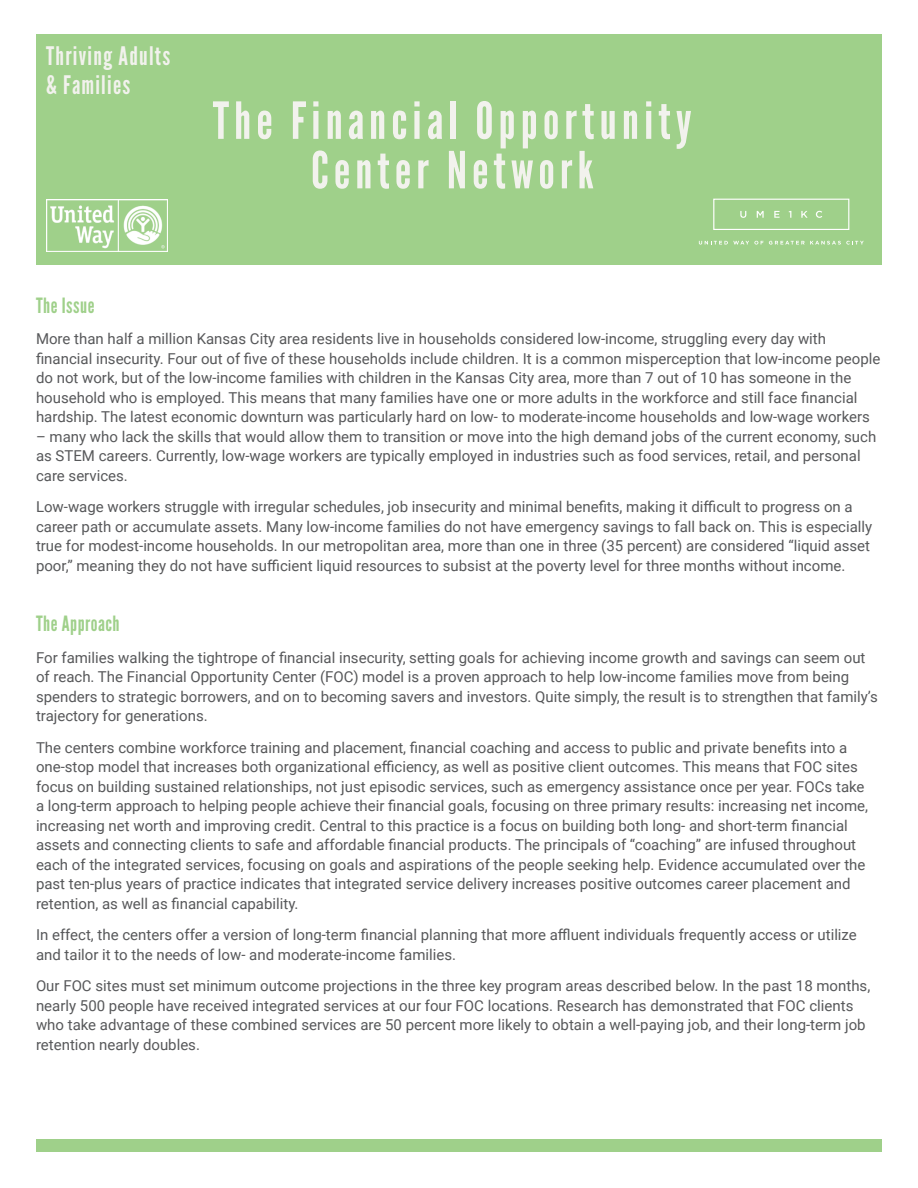
<style>
.page{position:relative;width:918px;height:1188px;background:#fff}
.page>*{position:absolute;margin:0;border:0;box-sizing:border-box;transform-origin:0 0}
.t1{font:51px "League Gothic";letter-spacing:.1em;color:#f2f2ed}
.t2{font:25.5px/28.5px "League Gothic";letter-spacing:.05em;color:#f2f2ed}
.t3{font:21px "League Gothic";letter-spacing:.025em;color:#9fd08a}
.t4{font:15px/19.5px "Roboto";color:#57585a}
</style>
<div class="page">
<div style="left:36px;top:1139px;width:846px;height:13px;background:#9fd08a"></div>
<div style="left:36px;top:34px;width:846px;height:231px;background:#9fd08a"></div>
<div style="left:713px;top:199px;width:136px;height:31px;border:1px solid #fff"></div>
<svg style="left:740px;top:211px;width:6px;height:7px"></svg>
<svg style="left:757px;top:211px;width:7px;height:7px"></svg>
<svg style="left:774px;top:211px;width:6px;height:7px"></svg>
<svg style="left:801px;top:211px;width:7px;height:7px"></svg>
<svg style="left:816px;top:211px;width:6px;height:7px"></svg>
<svg style="left:699px;top:241px;width:64px;height:4px"></svg>
<svg style="left:769px;top:241px;width:95px;height:4px"></svg>
<img style="left:47px;top:200px;width:121px;height:51px">
<p class="t2" style="left:46px;top:42px;width:126px">Thriving Adults &amp; Families</p>
<p class="t1" style="left:213px;top:90px;width:480px">The Financial Opportunity</p>
<p class="t1" style="left:311px;top:140px;width:284px">Center Network</p>
<p class="t3" style="left:36px;top:293px;width:60px">The Issue</p>
<p class="t4" style="left:36px;top:329px;width:846px">More than half a million Kansas City area residents live in households considered low-income, struggling every day with financial insecurity. Four out of five of these households include children. It is a common misperception that low-income people do not work, but of the low-income families with children in the Kansas City area, more than 7 out of 10 has someone in the household who is employed. This means that many families have one or more adults in the workforce and still face financial hardship. The latest economic downturn was particularly hard on low- to moderate-income households and low-wage workers</p>
<p class="t4" style="left:36px;top:426px;width:842px">– many who lack the skills that would allow them to transition or move into the high demand jobs of the current economy, such as STEM careers. Currently, low-wage workers are typically employed in industries such as food services, retail, and personal care services.</p>
<p class="t4" style="left:36px;top:497px;width:838px">Low-wage workers struggle with irregular schedules, job insecurity and minimal benefits, making it difficult to progress on a career path or accumulate assets. Many low-income families do not have emergency savings to fall back on. This is especially true for modest-income households. In our metropolitan area, more than one in three (35 percent) are considered “liquid asset poor,” meaning they do not have sufficient liquid resources to subsist at the poverty level for three months without income.</p>
<p class="t3" style="left:36px;top:611px;width:85px">The Approach</p>
<p class="t4" style="left:36px;top:647px;width:843px">For families walking the tightrope of financial insecurity, setting goals for achieving income growth and savings can seem out of reach. The Financial Opportunity Center (FOC) model is a proven approach to help low-income families move from being spenders to strategic borrowers, and on to becoming savers and investors. Quite simply, the result is to strengthen that family’s trajectory for generations.</p>
<p class="t4" style="left:36px;top:737px;width:834px">The centers combine workforce training and placement, financial coaching and access to public and private benefits into a one-stop model that increases both organizational efficiency, as well as positive client outcomes. This means that FOC sites focus on building sustained relationships, not just episodic services, such as emergency assistance once per year. FOCs take a long-term approach to helping people achieve their financial goals, focusing on three primary results: increasing net income, increasing net worth and improving credit. Central to this practice is a focus on building both long- and short-term financial assets and connecting clients to safe and affordable financial products. The principals of “coaching” are infused throughout each of the integrated services, focusing on goals and aspirations of the people seeking help. Evidence accumulated over the past ten-plus years of practice indicates that integrated service delivery increases positive outcomes career placement and retention, as well as financial capability.</p>
<p class="t4" style="left:36px;top:924px;width:822px">In effect, the centers offer a version of long-term financial planning that more affluent individuals frequently access or utilize and tailor it to the needs of low- and moderate-income families.</p>
<p class="t4" style="left:36px;top:975px;width:836px">Our FOC sites must set minimum outcome projections in the three key program areas described below. In the past 18 months, nearly 500 people have received integrated services at our four FOC locations. Research has demonstrated that FOC clients who take advantage of these combined services are 50 percent more likely to obtain a well-paying job, and their long-term job retention nearly doubles.</p>
</div>
